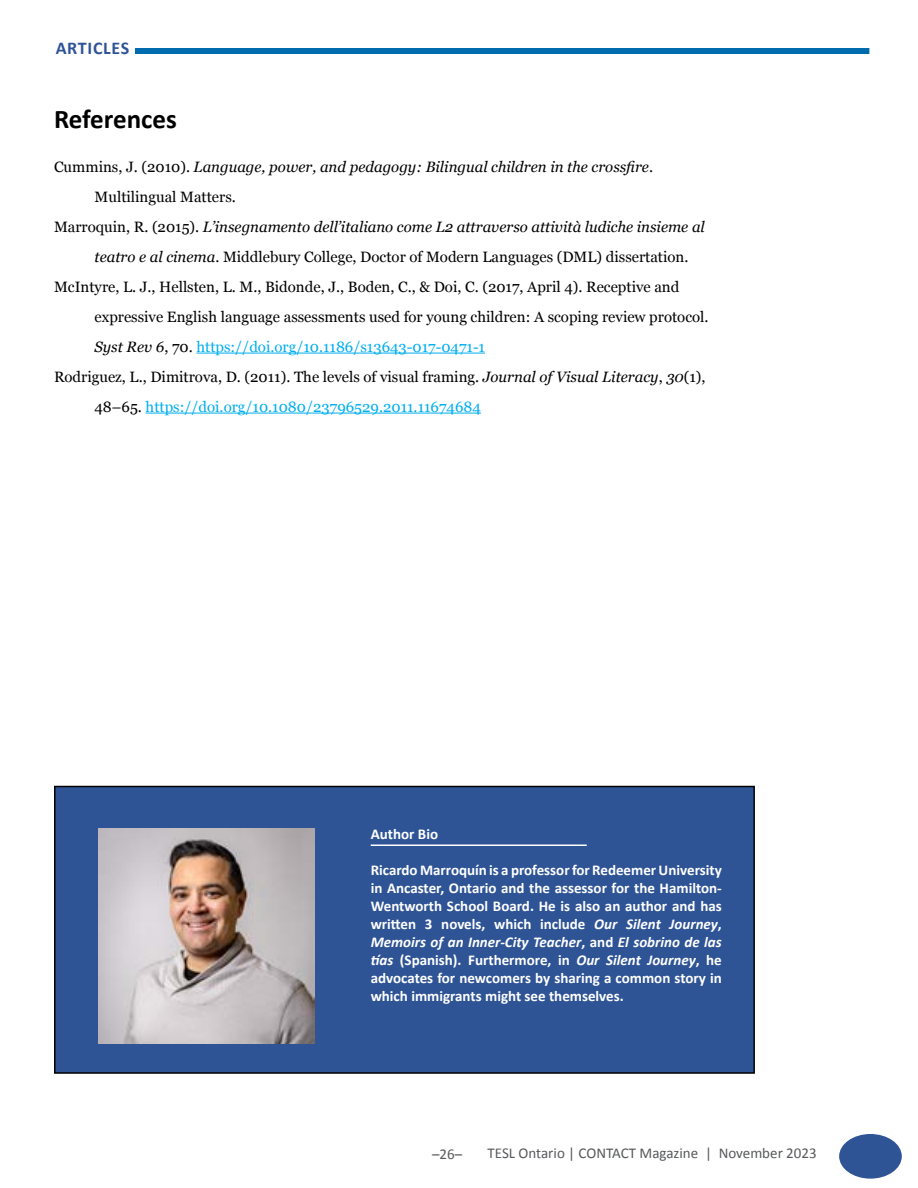
<style>
.page{position:relative;width:918px;height:1188px;background:#fff}
.page>*{position:absolute;margin:0;border:0;box-sizing:border-box;transform-origin:0 0}
.t1{font:700 27px "Calibri";color:#000}
.t2{font:700 18px "Calibri";letter-spacing:.04em;color:#2f5496}
.t3{font:700 15px/18px "Calibri";color:#fff;text-align:justify}
.t4{font:15px "Georgia";color:#000}
.t5{font:italic 15px "Georgia";color:#000}
.t6{font:15px "Georgia";color:#00aeef}
.t7{font:15px "Calibri";color:#58595b}
.s1{font-style:normal}
.s2{font-style:italic}
.s3{font-style:italic;color:#000}
.s4{color:#000}
</style>
<div class="page">
<div style="left:135px;top:48px;width:734px;height:6px;background:#006cae"></div>
<div style="left:840px;top:1135px;width:61px;height:43px;background:#2f5496;border-radius:50%"></div>
<div style="left:839px;top:1134px;width:63px;height:45px;border:2px solid #2f5496;border-radius:50%"></div>
<hr style="left:196px;top:353px;width:289px;height:1px;background:#00aeef">
<hr style="left:146px;top:413px;width:335px;height:1px;background:#00aeef">
<div style="left:55px;top:787px;width:699px;height:286px;background:#2f5496"></div>
<div style="left:54px;top:786px;width:701px;height:288px;border:2px solid #000"></div>
<hr style="left:371px;top:844px;width:216px;height:2px;background:#fff">
<img style="left:98px;top:828px;width:216px;height:216px">
<p class="t2" style="left:56px;top:35px;width:75px">ARTICLES</p>
<h1 class="t1" style="left:54px;top:100px;width:124px">References</h1>
<p class="t5" style="left:54px;top:156px;width:601px"><span class="s1">Cummins, J. (2010).</span> Language, power, and pedagogy: Bilingual children in the crossfire<span class="s1">.</span></p>
<p class="t4" style="left:95px;top:186px;width:143px">Multilingual Matters.</p>
<p class="t5" style="left:54px;top:216px;width:652px"><span class="s1">Marroquin, R. (2015).</span> L’insegnamento dell’italiano come L2 attraverso attività ludiche insieme al</p>
<p class="t4" style="left:95px;top:246px;width:596px"><span class="s2">teatro e al cinema</span>. Middlebury College, Doctor of Modern Languages (DML) dissertation.</p>
<p class="t4" style="left:54px;top:276px;width:627px">McIntyre, L. J., Hellsten, L. M., Bidonde, J., Boden, C., &amp; Doi, C. (2017, April 4). Receptive and</p>
<p class="t4" style="left:95px;top:306px;width:616px">expressive English language assessments used for young children: A scoping review protocol.</p>
<p class="t6" style="left:95px;top:336px;width:392px"><span class="s3">Syst Rev 6</span><span class="s4">, 70.</span> https://doi.org/10.1186/s13643-017-0471-1</p>
<p class="t4" style="left:54px;top:366px;width:653px">Rodriguez, L., Dimitrova, D. (2011). The levels of visual framing. <span class="s2">Journal of Visual Literacy</span>, <span class="s2">30</span>(1),</p>
<p class="t6" style="left:95px;top:396px;width:388px"><span class="s4">48–65.</span> https://doi.org/10.1080/23796529.2011.11674684</p>
<p class="t3" style="left:371px;top:824px;width:69px">Author Bio</p>
<p class="t3" style="left:371px;top:860px;width:353px">Ricardo Marroquín is a professor for Redeemer University in Ancaster, Ontario and the assessor for the Hamilton-Wentworth School Board. He is also an author and has written 3 novels, which include <span class="s2">Our Silent Journey</span>, <span class="s2">Memoirs of an Inner-City Teacher</span>, and <span class="s2">El sobrino de las tías</span> (Spanish). Furthermore, in <span class="s2">Our Silent Journey</span>, he advocates for newcomers by sharing a common story in which immigrants might see themselves.</p>
<p class="t7" style="left:432px;top:1144px;width:32px">–26–</p>
<p class="t7" style="left:488px;top:1143px;width:331px">TESL Ontario | CONTACT Magazine | November 2023</p>
</div>
